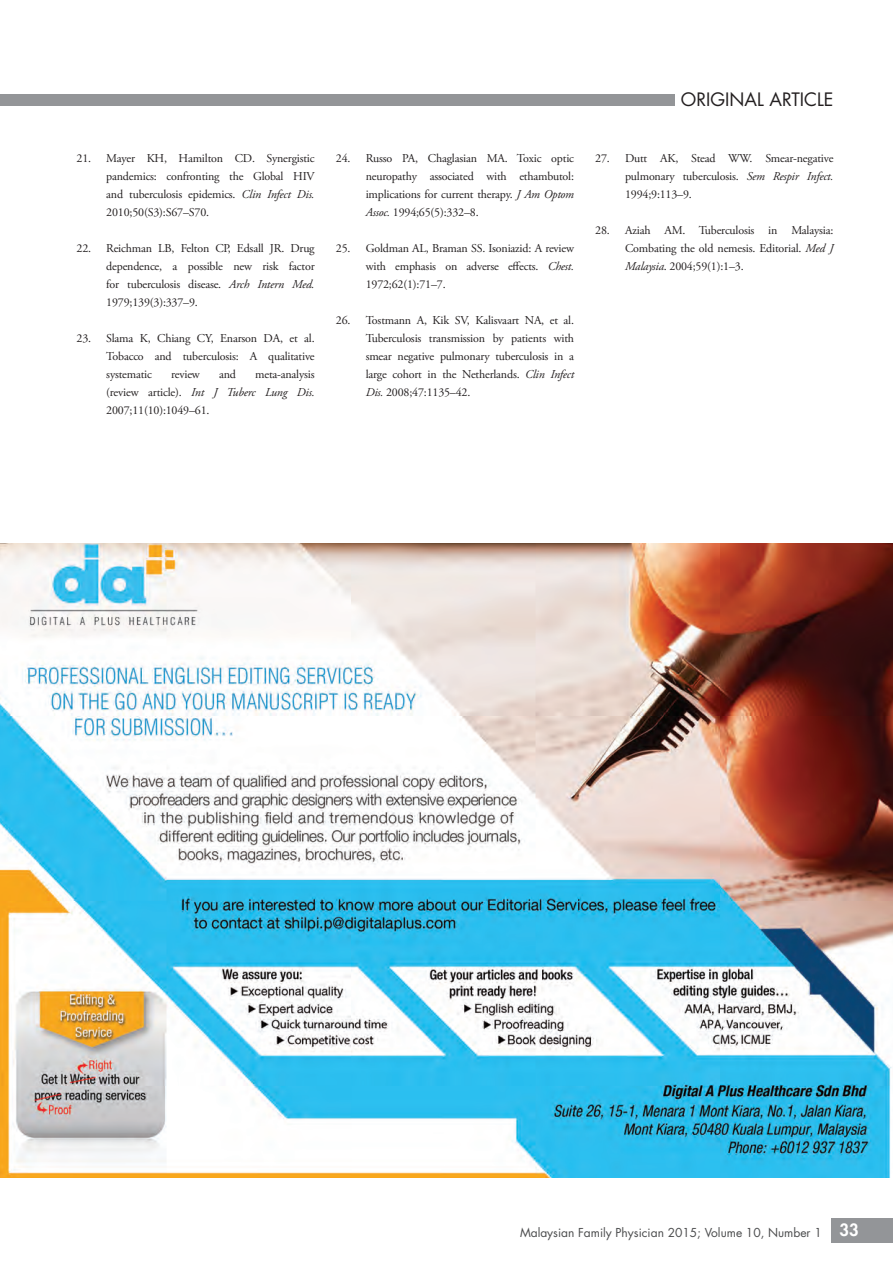
<style>
.page{position:relative;width:893px;height:1263px;background:#fff}
.page>*{position:absolute;margin:0;border:0;box-sizing:border-box;transform-origin:0 0}
.t1{font:18px "Futura Std";color:#231f20}
.t2{font:800 16.5px "Futura Std";color:#fff}
.t3{font:12px/18px "Adobe Garamond Pro";letter-spacing:-.015em;color:#231f20;text-align:justify}
.t4{font:12px "Futura Std";color:#4b4c4d}
.s1{font-style:italic}
</style>
<div class="page">
<div style="left:831px;top:1218px;width:62px;height:24px;background:#939598"></div>
<div style="left:0;top:95px;width:675px;height:11px;background:#939598"></div>
<img style="left:0;top:543px;width:893px;height:635px">
<p class="t3" style="left:106px;top:150px;width:210px;text-indent:-30px">21. Mayer KH, Hamilton CD. Synergistic pandemics: confronting the Global HIV and tuberculosis epidemics. <span class="s1">Clin Infect Dis.<br></span>2010;50(S3):S67–S70.</p>
<p class="t3" style="left:106px;top:240px;width:210px;text-indent:-30px">22. Reichman LB, Felton CP, Edsall JR. Drug dependence, a possible new risk factor for tuberculosis disease. <span class="s1">Arch Intern Med.<br></span>1979;139(3):337–9.</p>
<p class="t3" style="left:106px;top:330px;width:210px;text-indent:-30px">23. Slama K, Chiang CY, Enarson DA, et al.<br>Tobacco and tuberculosis: A qualitative systematic</p>
<p class="t3" style="left:106px;top:366px;width:210px;text-indent:149px">meta-analysis (review article). <span class="s1">Int J Tuberc Lung Dis.<br></span>2007;11(10):1049–61.</p>
<p class="t3" style="left:171px;top:366px;width:30px">review</p>
<p class="t3" style="left:219px;top:366px;width:18px">and</p>
<p class="t3" style="left:366px;top:150px;width:210px;text-indent:-30px">24. Russo PA, Chaglasian MA. Toxic optic neuropathy associated with ethambutol: implications for current therapy. <span class="s1">J Am Optom Assoc.</span> 1994;65(5):332–8.</p>
<p class="t3" style="left:366px;top:240px;width:210px;text-indent:-30px">25. Goldman AL, Braman SS. Isoniazid: A review with emphasis on adverse effects. <span class="s1">Chest.<br></span>1972;62(1):71–7.</p>
<p class="t3" style="left:366px;top:312px;width:210px;text-indent:-30px">26. Tostmann A, Kik SV, Kalisvaart NA, et al.<br>Tuberculosis transmission by patients with smear negative pulmonary tuberculosis in a large cohort in the Netherlands. <span class="s1">Clin Infect Dis.</span> 2008;47:1135–42.</p>
<h1 class="t1" style="left:681px;top:88px;width:154px">original article</h1>
<p class="t3" style="left:625px;top:150px;width:210px;text-indent:-30px">27. Dutt AK, Stead WW. Smear-negative pulmonary tuberculosis. <span class="s1">Sem Respir Infect.<br></span>1994;9:113–9.</p>
<p class="t3" style="left:625px;top:222px;width:210px;text-indent:-30px">28. Aziah AM. Tuberculosis in Malaysia:<br>Combating the old nemesis. Editorial. <span class="s1">Med J Malaysia</span>. 2004;59(1):1–3.</p>
<p class="t4" style="left:520px;top:1225px;width:303px">Malaysian Family Physician 2015; Volume 10, N umber 1</p>
<h2 class="t2" style="left:840px;top:1220px;width:21px">33</h2>
</div>
